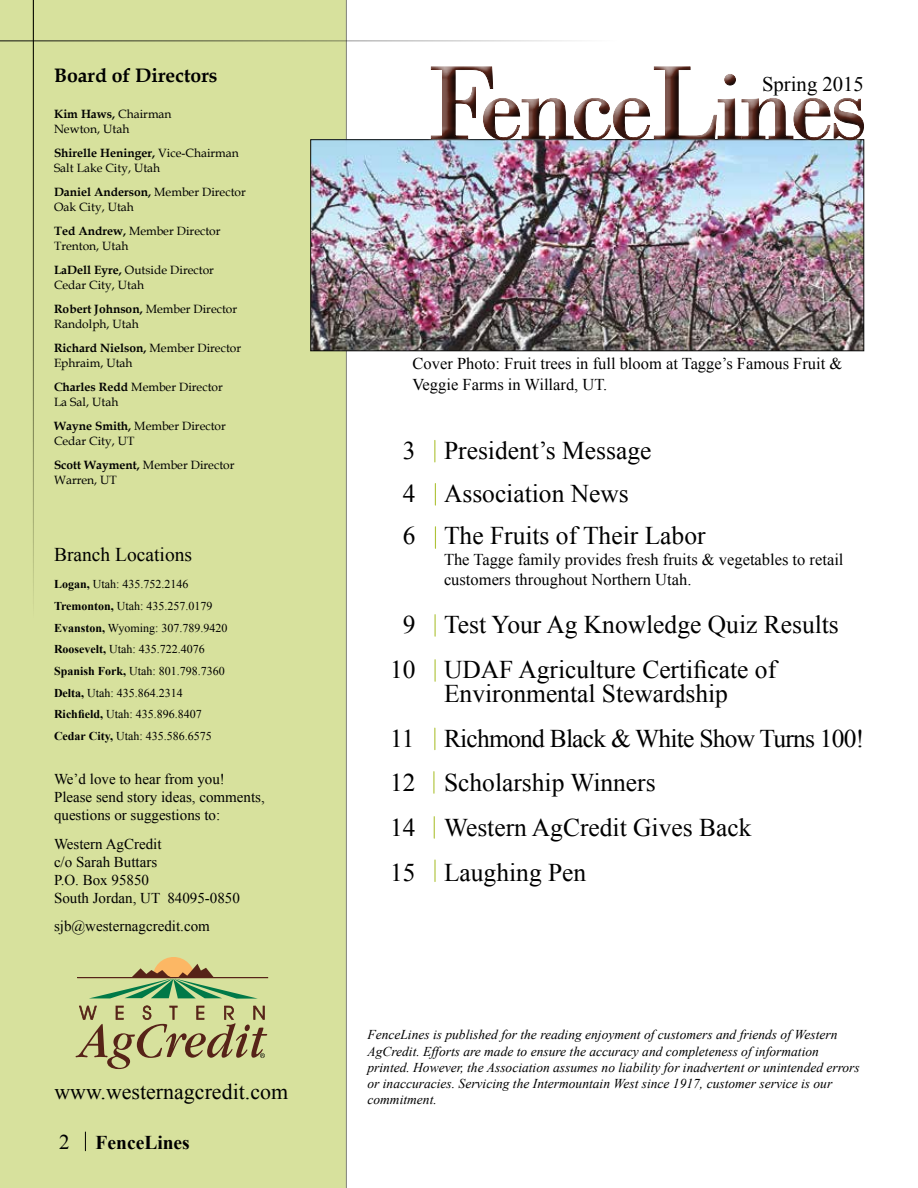
<style>
.page{position:relative;width:918px;height:1188px;background:#fff}
.page>*{position:absolute;margin:0;border:0;box-sizing:border-box;transform-origin:0 0}
.t1{font:101.85px "Bodoni";letter-spacing:-.04em;color:#562318}
.t2{font:25.5px/44.5px "Times New Roman";color:#000}
.t3{font:21.9px "Times New Roman";color:#000}
.t4{font:20.7px "Times New Roman";color:#000}
.t5{font:700 19.5px "Book Antiqua";color:#000}
.t6{font:19.5px "Times New Roman";color:#000}
.t7{font:700 19.5px "Times New Roman";color:#000}
.t8{font:16.5px/21px "Times New Roman";color:#000}
.t9{font:15px/18px "Times New Roman";color:#000}
.t10{font:italic 13.5px/16.2px "Times New Roman";color:#000}
.t11{font:12px/15px "Book Antiqua";color:#000}
.t12{font:12px/21.8px "Times New Roman";color:#000}
.s1{font-weight:700}
.s2{font-weight:400;font-size:21px}
.s3{font-size:109.65px}
</style>
<div class="page">
<div style="left:0;top:0;width:347px;height:1188px;background:#d7e19d"></div>
<img style="left:312px;top:142px;width:550px;height:207px">
<svg style="left:85px;top:1132px;width:1px;height:19px"></svg>
<hr style="left:0;top:40px;width:617px;height:1px;background:#000">
<hr style="left:33px;top:0;width:1px;height:618px;background:#000">
<hr style="left:77px;top:977px;width:191px;height:1px;background:#562318">
<svg style="left:89px;top:957px;width:169px;height:42px;background:#acbd80"></svg>
<svg style="left:76px;top:1005px;width:191px;height:64px;background:#bdbb83"></svg>
<div style="left:420px;top:55px;width:449px;height:91px;background:#fff"></div>
<div style="left:422px;top:59px;width:452px;height:92px;background:#000;opacity:.75"></div>
<svg style="left:434px;top:440px;width:1px;height:22px"></svg>
<svg style="left:435px;top:527px;width:1px;height:21px"></svg>
<svg style="left:435px;top:484px;width:1px;height:21px"></svg>
<svg style="left:435px;top:660px;width:1px;height:21px"></svg>
<svg style="left:435px;top:615px;width:1px;height:21px"></svg>
<svg style="left:434px;top:817px;width:1px;height:21px"></svg>
<hr style="left:434px;top:860px;width:2px;height:22px;background:#aec237">
<svg style="left:434px;top:728px;width:1px;height:22px"></svg>
<svg style="left:433px;top:772px;width:1px;height:21px"></svg>
<h3 class="t5" style="left:54px;top:62px;width:165px">Board of Directors</h3>
<p class="t11" style="left:54px;top:106px;width:119px"><span class="s1">Kim Haws,</span> Chairman<br>Newton, Utah</p>
<p class="t11" style="left:54px;top:145px;width:186px"><span class="s1">Shirelle Heninger,</span> Vice-Chairman<br>Salt Lake City, Utah</p>
<p class="t11" style="left:54px;top:184px;width:193px"><span class="s1">Daniel Anderson,</span> Member Director<br>Oak City, Utah</p>
<p class="t11" style="left:54px;top:223px;width:168px"><span class="s1">Ted Andrew,</span> Member Director<br>Trenton, Utah</p>
<p class="t11" style="left:54px;top:262px;width:162px"><span class="s1">LaDell Eyre,</span> Outside Director<br>Cedar City, Utah</p>
<p class="t11" style="left:54px;top:301px;width:185px"><span class="s1">Robert Johnson,</span> Member Director<br>Randolph, Utah</p>
<p class="t11" style="left:54px;top:340px;width:189px"><span class="s1">Richard Nielson,</span> Member Director<br>Ephraim, Utah</p>
<p class="t11" style="left:54px;top:379px;width:170px"><span class="s1">Charles Redd</span> Member Director<br>La Sal, Utah</p>
<p class="t11" style="left:54px;top:418px;width:173px"><span class="s1">Wayne Smith,</span> Member Director<br>Cedar City, UT</p>
<p class="t11" style="left:54px;top:457px;width:182px"><span class="s1">Scott Wayment,</span> Member Director<br>Warren, UT</p>
<h3 class="t6" style="left:54px;top:541px;width:140px">Branch Locations</h3>
<p class="t12" style="left:54px;top:573px;width:175px"><span class="s1">Logan,</span> Utah: 435.752.2146<br><span class="s1">Tremonton,</span> Utah: 435.257.0179<br><span class="s1">Evanston,</span> Wyoming: 307.789.9420<br><span class="s1">Roosevelt,</span> Utah: 435.722.4076<br><span class="s1">Spanish Fork,</span> Utah: 801.798.7360<br><span class="s1">Delta,</span> Utah: 435.864.2314<br><span class="s1">Richfield,</span> Utah: 435.896.8407<br><span class="s1">Cedar City,</span> Utah: 435.586.6575</p>
<p class="t9" style="left:54px;top:770px;width:212px">We’d love to hear from you!<br>Please send story ideas, comments, questions or suggestions to:</p>
<p class="t9" style="left:54px;top:834px;width:187px">Western AgCredit<br>c/o Sarah Buttars<br>P.O. Box 95850<br>South Jordan, UT 84095-0850</p>
<p class="t9" style="left:54px;top:917px;width:157px">sjb@westernagcredit.com</p>
<h3 class="t3" style="left:54px;top:1077px;width:235px">www.westernagcredit.com</h3>
<h3 class="t7" style="left:59px;top:1129px;width:132px"><span class="s2">2</span> FenceLines</h3>
<h1 class="t1" style="left:425px;top:45px;width:444px"><span class="s3">F</span>ence<span class="s3">L</span>ines</h1>
<h3 class="t4" style="left:762px;top:71px;width:103px">Spring 2015</h3>
<h3 class="t8" style="left:413px;top:353px;width:431px">Cover Photo: Fruit trees in full bloom at Tagge’s Famous Fruit &amp;<br>Veggie Farms in Willard, UT.</h3>
<h2 class="t2" style="left:403px;top:428px;width:304px;line-height:42.8px">3 President’s Message<br>4 Association News<br>6 The Fruits of Their Labor</h2>
<h3 class="t8" style="left:444px;top:550px;width:401px;line-height:19.8px">The Tagge family provides fresh fruits &amp; vegetables to retail customers throughout Northern Utah.</h3>
<h2 class="t2" style="left:390px;top:602px;width:450px;line-height:45px;text-indent:13px">9 Test Your Ag Knowledge Quiz Results<br>10 UDAF Agriculture Certificate of</h2>
<h2 class="t2" style="left:390px;top:671px;width:476px;text-indent:54px">Environmental Stewardship<br>11 Richmond Black &amp; White Show Turns 100!<br>12 Scholarship Winners<br>14 Western AgCredit Gives Back<br>15 Laughing Pen</h2>
<p class="t10" style="left:368px;top:1026px;width:494px">FenceLines is published for the reading enjoyment of customers and friends of Western AgCredit. Efforts are made to ensure the accuracy and completeness of information printed. However, the Association assumes no liability for inadvertent or unintended errors or inaccuracies. Servicing the Intermountain West since 1917, customer service is our commitment.</p>
</div>
